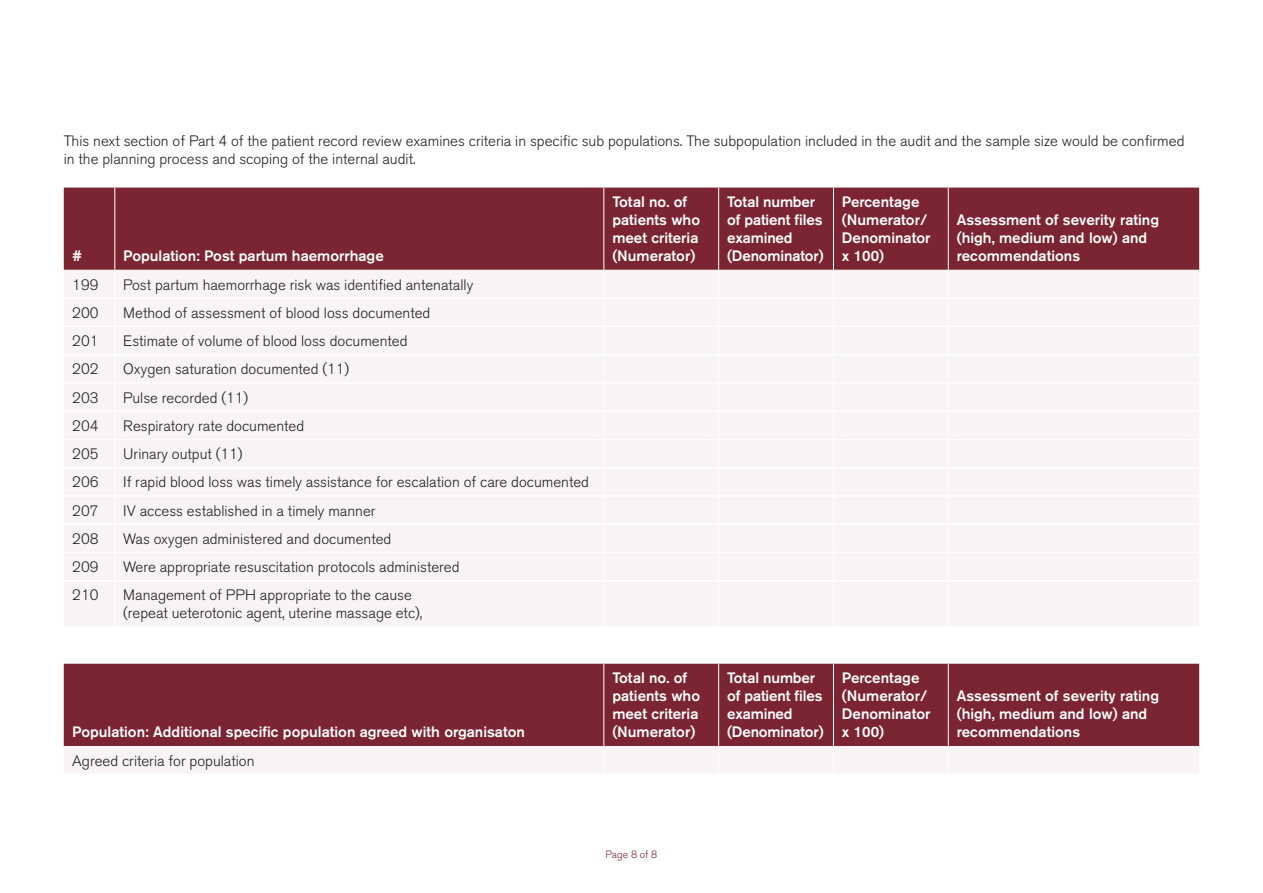
<style>
.page{position:relative;width:1263px;height:893px;background:#fff}
.page>*{position:absolute;margin:0;border:0;box-sizing:border-box;transform-origin:0 0}
.Body{font:300 15px/18px "Akzidenz Grotesk BE";color:#231f20}
.Heading_L3{font:500 15px/18px "Akzidenz Grotesk BE";color:#fff}
.t1{font:300 10.5px "Akzidenz Grotesk BE";color:#7a2531}
</style>
<div class="page">
<div style="left:64px;top:188px;width:1135px;height:82px;background:#7a2531"></div>
<div style="left:64px;top:270px;width:1135px;height:356px;background:#f8f4f5"></div>
<hr style="left:114px;top:188px;width:1px;height:82px;background:#fff">
<hr style="left:603px;top:188px;width:1px;height:82px;background:#fff">
<hr style="left:718px;top:188px;width:1px;height:82px;background:#fff">
<hr style="left:833px;top:188px;width:1px;height:82px;background:#fff">
<hr style="left:948px;top:188px;width:1px;height:82px;background:#fff">
<svg style="left:114px;top:270px;width:1px;height:310px"></svg>
<svg style="left:603px;top:270px;width:1px;height:310px"></svg>
<svg style="left:718px;top:270px;width:1px;height:310px"></svg>
<svg style="left:833px;top:270px;width:1px;height:310px"></svg>
<svg style="left:948px;top:270px;width:1px;height:310px"></svg>
<hr style="left:114px;top:581px;width:1px;height:45px;background:#fff">
<hr style="left:603px;top:581px;width:1px;height:45px;background:#fff">
<hr style="left:718px;top:581px;width:1px;height:45px;background:#fff">
<hr style="left:833px;top:581px;width:1px;height:45px;background:#fff">
<hr style="left:948px;top:581px;width:1px;height:45px;background:#fff">
<hr style="left:64px;top:297px;width:51px;height:2px;background:#fff">
<hr style="left:115px;top:297px;width:489px;height:2px;background:#fff">
<hr style="left:604px;top:297px;width:115px;height:2px;background:#fff">
<hr style="left:719px;top:297px;width:114px;height:2px;background:#fff">
<hr style="left:833px;top:297px;width:115px;height:2px;background:#fff">
<hr style="left:948px;top:297px;width:251px;height:2px;background:#fff">
<hr style="left:64px;top:326px;width:51px;height:1px;background:#fff">
<hr style="left:115px;top:326px;width:489px;height:1px;background:#fff">
<hr style="left:604px;top:326px;width:115px;height:1px;background:#fff">
<hr style="left:719px;top:326px;width:114px;height:1px;background:#fff">
<hr style="left:833px;top:326px;width:115px;height:1px;background:#fff">
<hr style="left:948px;top:326px;width:251px;height:1px;background:#fff">
<hr style="left:64px;top:354px;width:51px;height:1px;background:#fff">
<hr style="left:115px;top:354px;width:489px;height:1px;background:#fff">
<hr style="left:604px;top:354px;width:115px;height:1px;background:#fff">
<hr style="left:719px;top:354px;width:114px;height:1px;background:#fff">
<hr style="left:833px;top:354px;width:115px;height:1px;background:#fff">
<hr style="left:948px;top:354px;width:251px;height:1px;background:#fff">
<hr style="left:64px;top:382px;width:51px;height:2px;background:#fff">
<hr style="left:115px;top:382px;width:489px;height:2px;background:#fff">
<hr style="left:604px;top:382px;width:115px;height:2px;background:#fff">
<hr style="left:719px;top:382px;width:114px;height:2px;background:#fff">
<hr style="left:833px;top:382px;width:115px;height:2px;background:#fff">
<hr style="left:948px;top:382px;width:251px;height:2px;background:#fff">
<hr style="left:64px;top:410px;width:51px;height:2px;background:#fff">
<hr style="left:115px;top:410px;width:489px;height:2px;background:#fff">
<hr style="left:604px;top:410px;width:115px;height:2px;background:#fff">
<hr style="left:719px;top:410px;width:114px;height:2px;background:#fff">
<hr style="left:833px;top:410px;width:115px;height:2px;background:#fff">
<hr style="left:948px;top:410px;width:251px;height:2px;background:#fff">
<hr style="left:64px;top:439px;width:51px;height:1px;background:#fff">
<hr style="left:115px;top:439px;width:489px;height:1px;background:#fff">
<hr style="left:604px;top:439px;width:115px;height:1px;background:#fff">
<hr style="left:719px;top:439px;width:114px;height:1px;background:#fff">
<hr style="left:833px;top:439px;width:115px;height:1px;background:#fff">
<hr style="left:948px;top:439px;width:251px;height:1px;background:#fff">
<hr style="left:64px;top:467px;width:51px;height:1px;background:#fff">
<hr style="left:115px;top:467px;width:489px;height:1px;background:#fff">
<hr style="left:604px;top:467px;width:115px;height:1px;background:#fff">
<hr style="left:719px;top:467px;width:114px;height:1px;background:#fff">
<hr style="left:833px;top:467px;width:115px;height:1px;background:#fff">
<hr style="left:948px;top:467px;width:251px;height:1px;background:#fff">
<hr style="left:64px;top:495px;width:51px;height:2px;background:#fff">
<hr style="left:115px;top:495px;width:489px;height:2px;background:#fff">
<hr style="left:604px;top:495px;width:115px;height:2px;background:#fff">
<hr style="left:719px;top:495px;width:114px;height:2px;background:#fff">
<hr style="left:833px;top:495px;width:115px;height:2px;background:#fff">
<hr style="left:948px;top:495px;width:251px;height:2px;background:#fff">
<hr style="left:64px;top:523px;width:51px;height:2px;background:#fff">
<hr style="left:115px;top:523px;width:489px;height:2px;background:#fff">
<hr style="left:604px;top:523px;width:115px;height:2px;background:#fff">
<hr style="left:719px;top:523px;width:114px;height:2px;background:#fff">
<hr style="left:833px;top:523px;width:115px;height:2px;background:#fff">
<hr style="left:948px;top:523px;width:251px;height:2px;background:#fff">
<hr style="left:64px;top:552px;width:51px;height:1px;background:#fff">
<hr style="left:115px;top:552px;width:489px;height:1px;background:#fff">
<hr style="left:604px;top:552px;width:115px;height:1px;background:#fff">
<hr style="left:719px;top:552px;width:114px;height:1px;background:#fff">
<hr style="left:833px;top:552px;width:115px;height:1px;background:#fff">
<hr style="left:948px;top:552px;width:251px;height:1px;background:#fff">
<hr style="left:64px;top:580px;width:51px;height:1px;background:#fff">
<hr style="left:115px;top:580px;width:489px;height:1px;background:#fff">
<hr style="left:604px;top:580px;width:115px;height:1px;background:#fff">
<hr style="left:719px;top:580px;width:114px;height:1px;background:#fff">
<hr style="left:833px;top:580px;width:115px;height:1px;background:#fff">
<hr style="left:948px;top:580px;width:251px;height:1px;background:#fff">
<div style="left:64px;top:664px;width:1135px;height:82px;background:#7a2531"></div>
<hr style="left:603px;top:664px;width:1px;height:82px;background:#fff">
<hr style="left:718px;top:664px;width:1px;height:82px;background:#fff">
<hr style="left:833px;top:664px;width:1px;height:82px;background:#fff">
<hr style="left:948px;top:664px;width:1px;height:82px;background:#fff">
<div style="left:64px;top:746px;width:1135px;height:27px;background:#f8f4f5"></div>
<p class="Body" style="left:64px;top:132px;width:1122px">This next section of Part 4 of the patient record review examines criteria in specific sub populations. The subpopulation included in the audit and the sample size would be confirmed in the planning process and scoping of the internal audit.</p>
<p class="Heading_L3" style="left:72px;top:247px;width:12px">#</p>
<p class="Heading_L3" style="left:123px;top:247px;width:262px">Population: Post partum haemorrhage</p>
<p class="Body" style="left:72px;top:276px;width:28px">199</p>
<p class="Body" style="left:123px;top:276px;width:351px">Post partum haemorrhage risk was identified antenatally</p>
<p class="Body" style="left:72px;top:304px;width:28px">200</p>
<p class="Body" style="left:123px;top:304px;width:309px">Method of assessment of blood loss documented</p>
<p class="Body" style="left:72px;top:332px;width:28px">201</p>
<p class="Body" style="left:123px;top:332px;width:286px">Estimate of volume of blood loss documented</p>
<p class="Body" style="left:72px;top:360px;width:28px">202</p>
<p class="Body" style="left:123px;top:360px;width:227px">Oxygen saturation documented (11)</p>
<p class="Body" style="left:72px;top:389px;width:28px">203</p>
<p class="Body" style="left:123px;top:389px;width:126px">Pulse recorded (11)</p>
<p class="Body" style="left:72px;top:417px;width:28px">204</p>
<p class="Body" style="left:123px;top:417px;width:182px">Respiratory rate documented</p>
<p class="Body" style="left:72px;top:445px;width:28px">205</p>
<p class="Body" style="left:123px;top:445px;width:121px">Urinary output (11)</p>
<p class="Body" style="left:72px;top:474px;width:28px">206</p>
<p class="Body" style="left:123px;top:474px;width:467px">If rapid blood loss was timely assistance for escalation of care documented</p>
<p class="Body" style="left:72px;top:502px;width:28px">207</p>
<p class="Body" style="left:123px;top:502px;width:254px">IV access established in a timely manner</p>
<p class="Body" style="left:72px;top:530px;width:28px">208</p>
<p class="Body" style="left:123px;top:530px;width:270px">Was oxygen administered and documented</p>
<p class="Body" style="left:72px;top:558px;width:28px">209</p>
<p class="Body" style="left:123px;top:558px;width:338px">Were appropriate resuscitation protocols administered</p>
<p class="Body" style="left:72px;top:587px;width:28px">210</p>
<p class="Body" style="left:123px;top:587px;width:301px">Management of PPH appropriate to the cause (repeat ueterotonic agent, uterine massage etc),</p>
<p class="Heading_L3" style="left:72px;top:723px;width:454px">Population: Additional specific population agreed with organisaton</p>
<p class="Body" style="left:72px;top:752px;width:184px">Agreed criteria for population</p>
<p class="Heading_L3" style="left:612px;top:193px;width:89px">Total no. of patients who meet criteria (Numerator)</p>
<p class="Heading_L3" style="left:727px;top:193px;width:98px">Total number of patient files examined (Denominator)</p>
<p class="Heading_L3" style="left:842px;top:193px;width:90px">Percentage (Numerator/<br>Denominator x 100)</p>
<p class="Heading_L3" style="left:612px;top:669px;width:89px">Total no. of patients who meet criteria (Numerator)</p>
<p class="Heading_L3" style="left:727px;top:669px;width:98px">Total number of patient files examined (Denominator)</p>
<p class="Heading_L3" style="left:842px;top:669px;width:90px">Percentage (Numerator/<br>Denominator x 100)</p>
<p class="Heading_L3" style="left:957px;top:211px;width:204px">Assessment of severity rating (high, medium and low) and recommendations</p>
<p class="Heading_L3" style="left:957px;top:687px;width:204px">Assessment of severity rating (high, medium and low) and recommendations</p>
<p class="t1" style="left:605px;top:849px;width:53px">Page 8 of 8</p>
</div>
